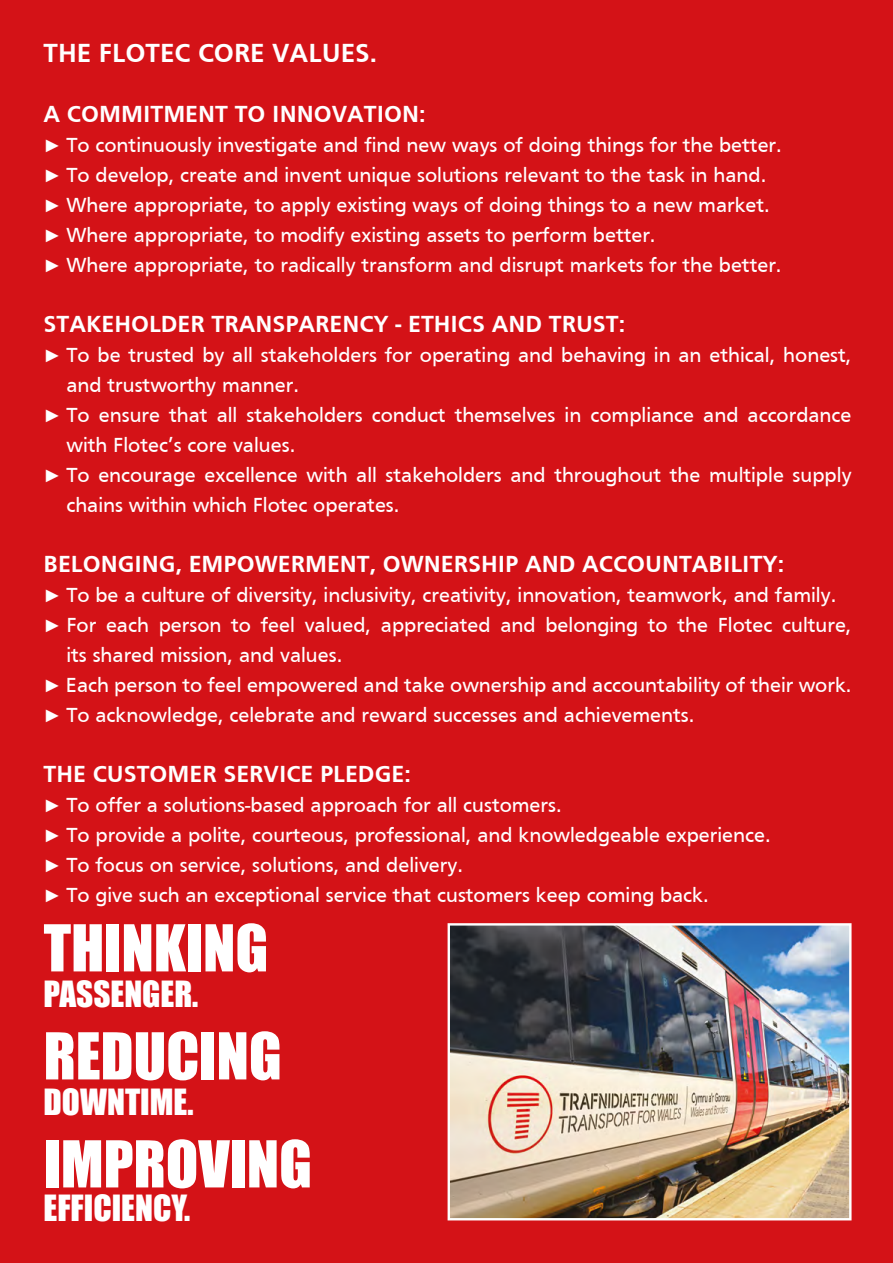
<style>
.page{position:relative;width:893px;height:1263px;background:#d41217}
.page>*{position:absolute;margin:0;border:0;box-sizing:border-box;transform-origin:0 0}
.t1{font:59.7px "Impact";color:#fff}
.t2{font:33.15px "Impact";color:#fff}
.t3{font:700 27px "Frutiger";color:#fff}
.t4{font:700 24px "Frutiger";color:#fff}
.t5{font:21px/30px "Frutiger";color:#fff}
.s1{font-family:"Arial";font-size:18px}
</style>
<div class="page">
<img style="left:451px;top:926px;width:397px;height:291px">
<div style="left:448px;top:923px;width:403px;height:297px;border:2px solid #fff"></div>
<p class="t3" style="left:44px;top:37px;width:335px">THE FLOTEC CORE VALUES.</p>
<p class="t4" style="left:44px;top:100px;width:383px">A COMMITMENT TO INNOVATION:</p>
<p class="t5" style="left:44px;top:130px;width:740px"><span class="s1">►</span> To continuously investigate and find new ways of doing things for the better. <span class="s1">►</span> To develop, create and invent unique solutions relevant to the task in hand. <span class="s1">►</span> Where appropriate, to apply existing ways of doing things to a new market. <span class="s1">►</span> Where appropriate, to modify existing assets to perform better.<br><span class="s1">►</span> Where appropriate, to radically transform and disrupt markets for the better.</p>
<p class="t4" style="left:44px;top:310px;width:583px">STAKEHOLDER TRANSPARENCY - ETHICS AND TRUST:</p>
<p class="t5" style="left:44px;top:340px;width:809px"><span class="s1">►</span> To be trusted by all stakeholders for operating and behaving in an ethical, honest,</p>
<p class="t5" style="left:66px;top:370px;width:234px">and trustworthy manner.</p>
<p class="t5" style="left:44px;top:400px;width:809px"><span class="s1">►</span> To ensure that all stakeholders conduct themselves in compliance and accordance</p>
<p class="t5" style="left:66px;top:430px;width:230px">with Flotec’s core values.</p>
<p class="t5" style="left:44px;top:460px;width:809px"><span class="s1">►</span> To encourage excellence with all stakeholders and throughout the multiple supply</p>
<p class="t5" style="left:66px;top:490px;width:335px">chains within which Flotec operates.</p>
<p class="t4" style="left:44px;top:550px;width:742px">BELONGING, EMPOWERMENT, OWNERSHIP AND ACCOUNTABILITY:</p>
<p class="t5" style="left:44px;top:580px;width:794px"><span class="s1">►</span> To be a culture of diversity, inclusivity, creativity, innovation, teamwork, and family.</p>
<p class="t5" style="left:44px;top:610px;width:809px"><span class="s1">►</span> For each person to feel valued, appreciated and belonging to the Flotec culture,</p>
<p class="t5" style="left:66px;top:640px;width:277px">its shared mission, and values.</p>
<p class="t5" style="left:44px;top:670px;width:809px"><span class="s1">►</span> Each person to feel empowered and take ownership and accountability of their work.</p>
<p class="t5" style="left:44px;top:700px;width:652px"><span class="s1">►</span> To acknowledge, celebrate and reward successes and achievements.</p>
<p class="t4" style="left:44px;top:760px;width:369px">THE CUSTOMER SERVICE PLEDGE:</p>
<p class="t5" style="left:44px;top:790px;width:729px"><span class="s1">►</span> To offer a solutions-based approach for all customers.<br><span class="s1">►</span> To provide a polite, courteous, professional, and knowledgeable experience. <span class="s1">►</span> To focus on service, solutions, and delivery.<br><span class="s1">►</span> To give such an exceptional service that customers keep coming back.</p>
<h1 class="t1" style="left:44px;top:902px;width:226px">THINKING</h1>
<h2 class="t2" style="left:44px;top:969px;width:156px">PASSENGER.</h2>
<h1 class="t1" style="left:44px;top:1010px;width:240px">REDUCING</h1>
<h2 class="t2" style="left:44px;top:1077px;width:151px">DOWNTIME.</h2>
<h1 class="t1" style="left:44px;top:1118px;width:270px">IMPROVING</h1>
<h2 class="t2" style="left:44px;top:1182px;width:148px">EFFICIENCY.</h2>
</div>
